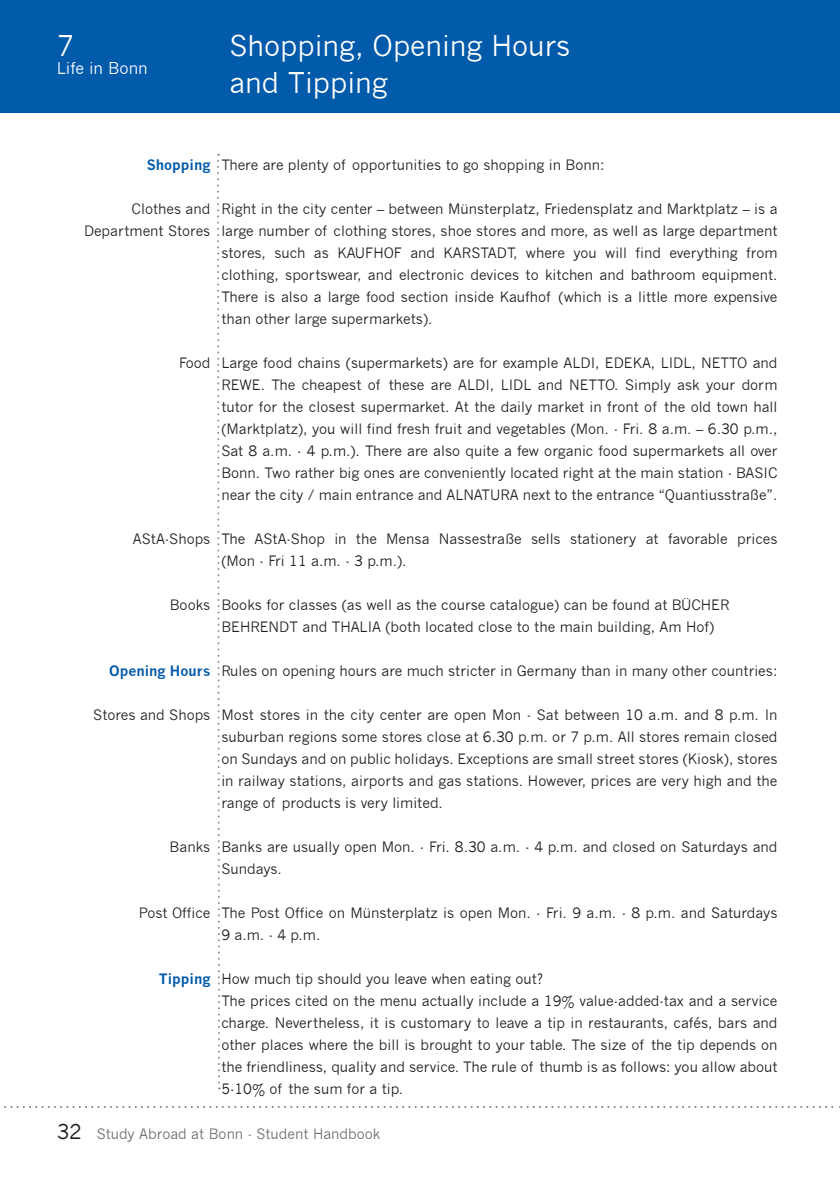
<style>
.page{position:relative;width:840px;height:1191px;background:#fff}
.page>*{position:absolute;margin:0;border:0;box-sizing:border-box;transform-origin:0 0}
.t1{font:28px/37px "News Gothic";color:#fff}
.t2{font:16px "News Gothic";color:#fff}
.t3{font:14px/22px "News Gothic";color:#231f20}
.t4{font:14px "News Gothic";color:#6c6d70}
.t5{font:700 14px "News Gothic";color:#015aaa}
.t6{font:700 14px "News Gothic";color:#075bab}
.s1{font-size:20px;color:#231f20}
</style>
<div class="page">
<svg style="left:217px;top:154px;width:4px;height:935px"></svg>
<svg style="left:4px;top:1106px;width:836px;height:2px"></svg>
<div style="left:0;top:0;width:839px;height:112px;background:#015aaa"></div>
<h1 class="t1" style="left:57px;top:27px;width:19px">7</h1>
<p class="t2" style="left:57px;top:59px;width:92px">Life in Bonn</p>
<h1 class="t1" style="left:229px;top:27px;width:342px">Shopping, Opening Hours and Tipping</h1>
<p class="t5" style="left:147px;top:156px;width:65px">Shopping</p>
<p class="t3" style="left:84px;top:198px;width:128px;text-align:right">Clothes and<br>Department Stores</p>
<p class="t3" style="left:179px;top:352px;width:33px">Food</p>
<p class="t3" style="left:133px;top:528px;width:79px">AStA-Shops</p>
<p class="t3" style="left:170px;top:594px;width:42px">Books</p>
<p class="t6" style="left:109px;top:662px;width:103px">Opening Hours</p>
<p class="t3" style="left:93px;top:704px;width:119px">Stores and Shops</p>
<p class="t3" style="left:169px;top:836px;width:42px">Banks</p>
<p class="t3" style="left:139px;top:902px;width:73px">Post Office</p>
<p class="t5" style="left:159px;top:970px;width:53px">Tipping</p>
<p class="t3" style="left:221px;top:154px;width:384px">There are plenty of opportunities to go shopping in Bonn:</p>
<p class="t3" style="left:221px;top:198px;width:557px;text-align:justify">Right in the city center – between Münsterplatz, Friedensplatz and Marktplatz – is a large number of clothing stores, shoe stores and more, as well as large department stores, such as KAUFHOF and KARSTADT, where you will find everything from clothing, sportswear, and electronic devices to kitchen and bathroom equipment.<br>There is also a large food section inside Kaufhof (which is a little more expensive than other large supermarkets).</p>
<p class="t3" style="left:221px;top:352px;width:557px;text-align:justify">Large food chains (supermarkets) are for example ALDI, EDEKA, LIDL, NETTO and REWE. The cheapest of these are ALDI, LIDL and NETTO. Simply ask your dorm tutor for the closest supermarket. At the daily market in front of the old town hall (Marktplatz), you will find fresh fruit and vegetables (Mon. - Fri. 8 a.m. – 6.30 p.m., Sat 8 a.m. - 4 p.m.). There are also quite a few organic food supermarkets all over Bonn. Two rather big ones are conveniently located right at the main station - BASIC near the city / main entrance and ALNATURA next to the entrance “Quantiusstraße”.</p>
<p class="t3" style="left:221px;top:528px;width:557px">The AStA-Shop in the Mensa Nassestraße sells stationery at favorable prices (Mon - Fri 11 a.m. - 3 p.m.).</p>
<p class="t3" style="left:221px;top:594px;width:509px">Books for classes (as well as the course catalogue) can be found at BÜCHER<br>BEHRENDT and THALIA (both located close to the main building, Am Hof)</p>
<p class="t3" style="left:221px;top:660px;width:557px">Rules on opening hours are much stricter in Germany than in many other countries:</p>
<p class="t3" style="left:221px;top:704px;width:557px;text-align:justify">Most stores in the city center are open Mon - Sat between 10 a.m. and 8 p.m. In suburban regions some stores close at 6.30 p.m. or 7 p.m. All stores remain closed on Sundays and on public holidays. Exceptions are small street stores (Kiosk), stores in railway stations, airports and gas stations. However, prices are very high and the range of products is very limited.</p>
<p class="t3" style="left:221px;top:836px;width:557px">Banks are usually open Mon. - Fri. 8.30 a.m. - 4 p.m. and closed on Saturdays and<br>Sundays.</p>
<p class="t3" style="left:221px;top:902px;width:557px">The Post Office on Münsterplatz is open Mon. - Fri. 9 a.m. - 8 p.m. and Saturdays<br>9 a.m. - 4 p.m.</p>
<p class="t3" style="left:221px;top:968px;width:557px">How much tip should you leave when eating out?<br>The prices cited on the menu actually include a 19% value-added-tax and a service charge. Nevertheless, it is customary to leave a tip in restaurants, cafés, bars and other places where the bill is brought to your table. The size of the tip depends on the friendliness, quality and service. The rule of thumb is as follows: you allow about 5-10% of the sum for a tip.</p>
<p class="t4" style="left:57px;top:1125px;width:325px"><span class="s1">32</span> Study Abroad at Bonn - Student Handbook</p>
</div>
